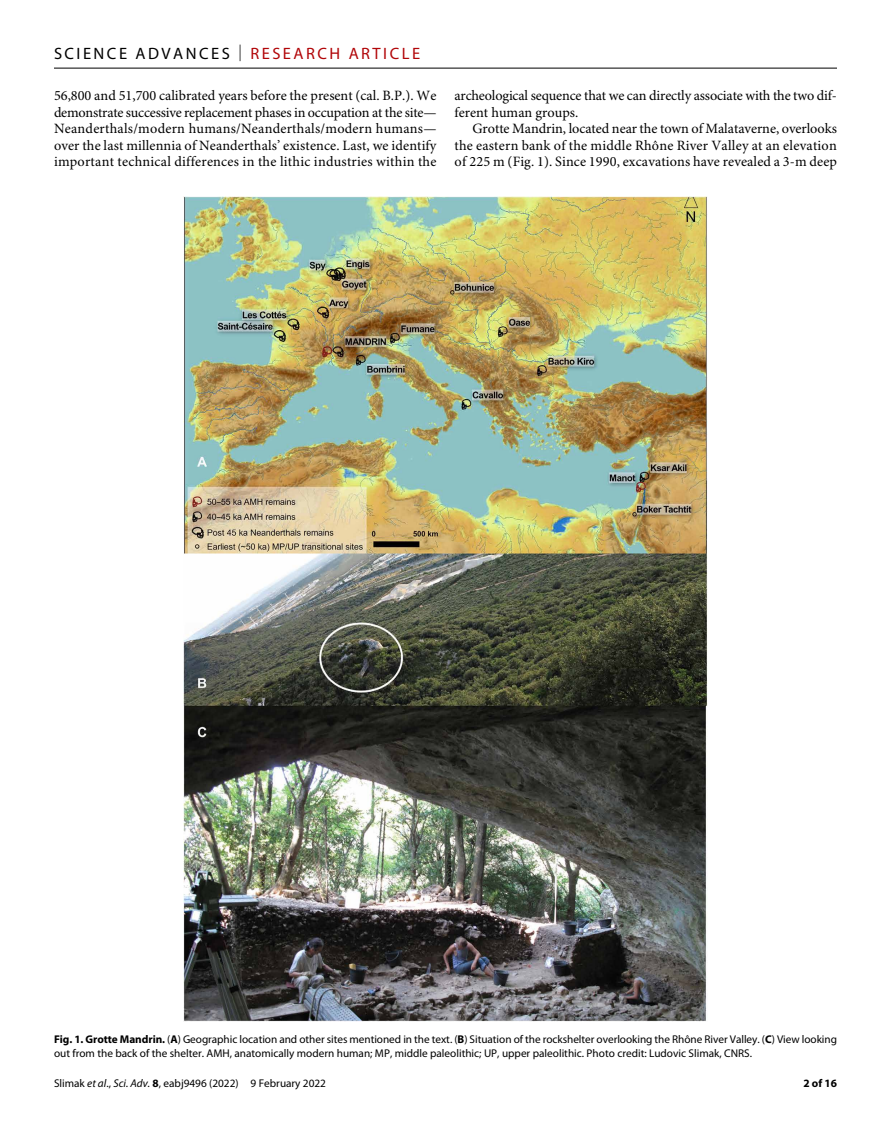
<style>
.page{position:relative;width:891px;height:1134px;background:#fff}
.page>*{position:absolute;margin:0;border:0;box-sizing:border-box;transform-origin:0 0}
.t1{font:16.5px "Myriad Pro";letter-spacing:.15em;color:#000}
.t2{font:14.25px/16.5px "Minion Pro";letter-spacing:.01em;color:#000;text-align:justify}
.t3{font:14.25px/16.5px "Minion Pro";letter-spacing:-.01em;color:#000}
.t4{font:11.25px/15px "Myriad Pro";color:#000}
.t5{font:700 11.25px "Myriad Pro";color:#000}
.s1{font-weight:300}
.s2{color:#b10508}
.s3{font-weight:700}
.s4{font-style:italic}
</style>
<div class="page">
<hr style="left:54px;top:68px;width:783px;height:1px;background:#000">
<img style="left:183px;top:196px;width:525px;height:825px">
<p class="t1" style="left:54px;top:40px;width:368px">SCIENCE ADVANCES <span class="s1">|</span> <span class="s2">RESEARCH ARTICLE</span></p>
<p class="t2" style="left:54px;top:89px;width:384px">56,800 and 51,700 calibrated years before the present (cal. B.P.). We demonstrate successive replacement phases in occupation at the site— Neanderthals/modern humans/Neanderthals/modern humans— over the last millennia of Neanderthals’ existence. Last, we identify important technical differences in the lithic industries within the</p>
<p class="t3" style="left:454px;top:89px;width:384px">archeological sequence that we can directly associate with the two dif&shy;ferent human groups.</p>
<p class="t2" style="left:454px;top:122px;width:384px;text-indent:18px">Grotte Mandrin, located near the town of Malataverne, overlooks the eastern bank of the middle Rhône River Valley at an elevation of 225 m (Fig. 1). Since 1990, excavations have revealed a 3-m deep</p>
<p class="t4" style="left:54px;top:1031px;width:784px"><span class="s3">Fig. 1. Grotte Mandrin.</span> (<span class="s3">A</span>) Geographic location and other sites mentioned in the text. (<span class="s3">B</span>) Situation of the rockshelter overlooking the Rhône River Valley. (<span class="s3">C</span>) View looking out from the back of the shelter. AMH, anatomically modern human; MP, middle paleolithic; UP, upper paleolithic. Photo credit: Ludovic Slimak, CNRS.</p>
<p class="t4" style="left:54px;top:1076px;width:274px">Slimak <span class="s4">et al</span>., <span class="s4">Sci. Adv.</span> <span class="s3">8</span>, eabj9496 (2022) 9 February 2022</p>
<p class="t5" style="left:803px;top:1074px;width:35px">2 of 16</p>
</div>
